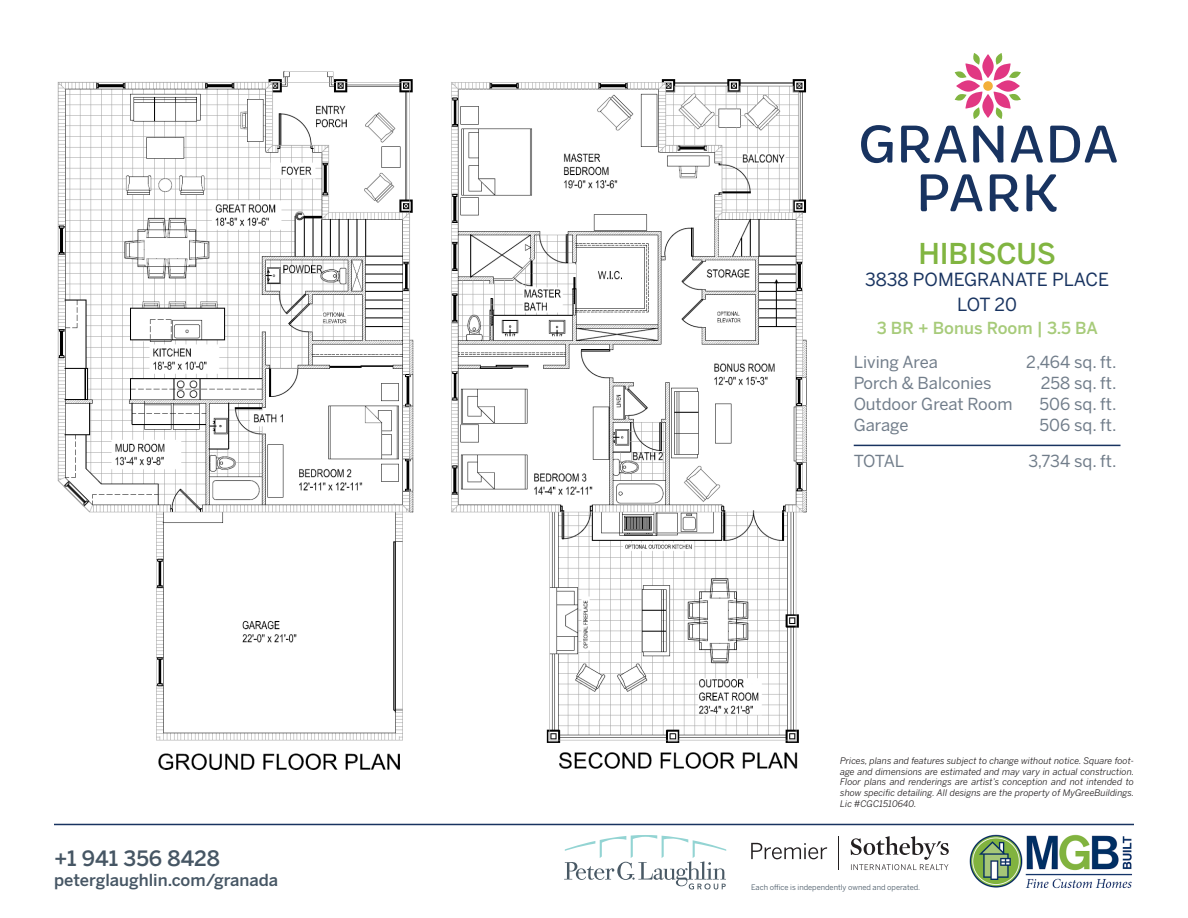
<style>
.page{position:relative;width:1188px;height:918px;background:#fff}
.page>*{position:absolute;margin:0;border:0;box-sizing:border-box;transform-origin:0 0}
.t1{font:500 54.3px "Brevia";letter-spacing:-.01em;color:#183360}
.t2{font:500 28.5px "Benton Sans";color:#81b541}
.t3{font:500 21px "Benton Sans";color:#465664}
.t4{font:18px "Benton Sans";color:#183360}
.t5{font:16.5px "Benton Sans";color:#717d8a}
.t6{font:500 16.5px "Benton Sans";color:#465664}
.t7{font:500 16.5px "Benton Sans";color:#a7cb7a}
.t8{font:italic 9px/10.8px "Benton Sans";color:#231f20;text-align:justify}
.t9{font:7.5px "Benton Sans";color:#465664}
</style>
<div class="page">
<img style="left:57px;top:71px;width:357px;height:700px">
<img style="left:451px;top:79px;width:356px;height:690px">
<hr style="left:54px;top:824px;width:1080px;height:1px;background:#183360">
<svg style="left:564px;top:835px;width:162px;height:55px"></svg>
<svg style="left:751px;top:843px;width:76px;height:16px"></svg>
<hr style="left:839px;top:836px;width:1px;height:34px;background:#231f20">
<svg style="left:851px;top:836px;width:98px;height:34px"></svg>
<img style="left:969px;top:834px;width:163px;height:55px">
<hr style="left:854px;top:445px;width:266px;height:1px;background:#183360">
<svg style="left:982px;top:54px;width:12px;height:24px"></svg>
<svg style="left:982px;top:94px;width:12px;height:24px"></svg>
<svg style="left:956px;top:80px;width:24px;height:12px"></svg>
<svg style="left:996px;top:80px;width:24px;height:12px"></svg>
<svg style="left:955px;top:53px;width:27px;height:27px"></svg>
<svg style="left:994px;top:92px;width:27px;height:27px"></svg>
<svg style="left:955px;top:92px;width:27px;height:27px"></svg>
<svg style="left:994px;top:53px;width:27px;height:27px"></svg>
<div style="left:983px;top:81px;width:10px;height:10px;background:#f3af39;border-radius:50%"></div>
<p class="t1" style="left:858px;top:110px;width:263px">GRANADA</p>
<p class="t1" style="left:916px;top:159px;width:144px">PARK</p>
<p class="t2" style="left:918px;top:237px;width:139px">HIBISCUS</p>
<p class="t4" style="left:865px;top:269px;width:246px">3838 POMEGRANATE PLACE</p>
<p class="t4" style="left:957px;top:294px;width:61px">LOT 20</p>
<p class="t7" style="left:877px;top:318px;width:223px">3 BR + Bonus Room | 3.5 BA</p>
<p class="t5" style="left:854px;top:352px;width:86px">Living Area</p>
<p class="t5" style="left:1026px;top:352px;width:92px">2,464 sq. ft.</p>
<p class="t5" style="left:854px;top:373px;width:139px">Porch &amp; Balconies</p>
<p class="t5" style="left:1041px;top:373px;width:77px">258 sq. ft.</p>
<p class="t5" style="left:854px;top:394px;width:160px">Outdoor Great Room</p>
<p class="t5" style="left:1040px;top:394px;width:79px">506 sq. ft.</p>
<p class="t5" style="left:854px;top:415px;width:56px">Garage</p>
<p class="t5" style="left:1040px;top:415px;width:79px">506 sq. ft.</p>
<p class="t5" style="left:854px;top:451px;width:52px">TOTAL</p>
<p class="t5" style="left:1029px;top:451px;width:90px">3,734 sq. ft.</p>
<p class="t8" style="left:840px;top:755px;width:296px">Prices, plans and features subject to change without notice. Square foot&shy;age and dimensions are estimated and may vary in actual construction.<br>Floor plans and renderings are artist’s conception and not intended to show specific detailing. All designs are the property of MyGreeBuildings.<br>Lic #CGC1510640.</p>
<p class="t3" style="left:54px;top:846px;width:168px">+1 941 356 8428</p>
<p class="t6" style="left:54px;top:870px;width:226px">peterglaughlin.com/granada</p>
<p class="t9" style="left:751px;top:882px;width:171px">Each office is independently owned and operated.</p>
</div>
